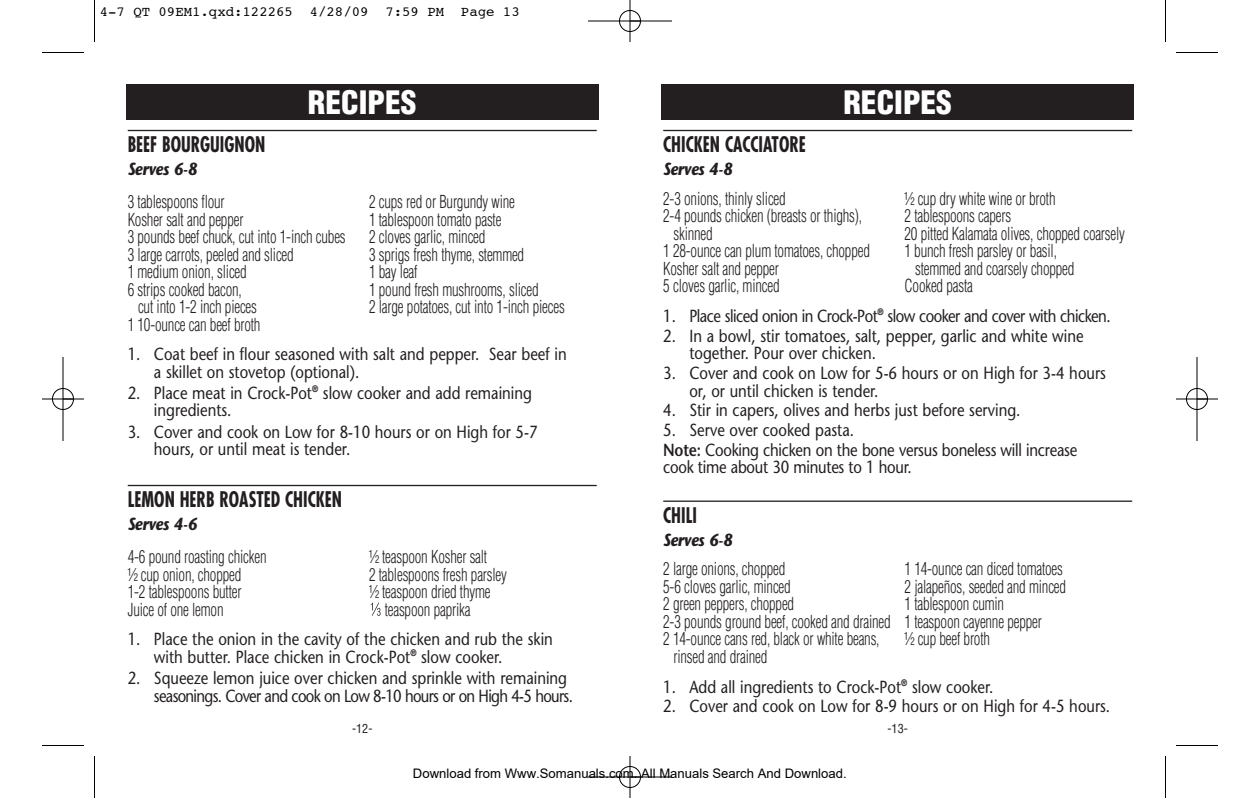
<style>
.page{position:relative;width:1260px;height:798px;background:#fff}
.page>*{position:absolute;margin:0;border:0;box-sizing:border-box;transform-origin:0 0}
.t1{font:900 condensed 31.5px "Helvetica";color:#fff}
.t2{font:700 condensed 21px "Futura";color:#231f20;scale:.85 1}
.t3{font:300 condensed 17.5px/17.5px "Helvetica";letter-spacing:-.015em;color:#231f20;scale:.85 1}
.t4{font:17.5px/17.5px "Stone Sans";color:#231f20;scale:.85 1}
.t5{font:17.5px "Stone Sans";letter-spacing:-.035em;color:#231f20;scale:.85 1}
.t6{font:italic 700 17.5px "Stone Sans";letter-spacing:-.02em;color:#231f20;scale:.85 1}
.t7{font:14px "Courier";color:#000}
.t8{font:13.12px "Arial";color:#000}
.t9{font:condensed 12.25px "Helvetica";color:#231f20}
.s1{font-weight:600}
</style>
<div class="page">
<div style="left:126px;top:84px;width:472px;height:35px;background:#231f20"></div>
<hr style="left:128px;top:130px;width:469px;height:1px;background:#231f20">
<hr style="left:128px;top:485px;width:469px;height:1px;background:#231f20">
<svg style="left:371px;top:603px;width:10px;height:13px"></svg>
<div style="left:662px;top:84px;width:472px;height:35px;background:#231f20"></div>
<hr style="left:663px;top:130px;width:469px;height:1px;background:#231f20">
<hr style="left:663px;top:501px;width:469px;height:1px;background:#231f20">
<hr style="left:94px;top:0;width:1px;height:42px;background:#000">
<hr style="left:42px;top:52px;width:42px;height:1px;background:#000">
<hr style="left:1165px;top:0;width:1px;height:42px;background:#000">
<hr style="left:1176px;top:52px;width:42px;height:1px;background:#000">
<hr style="left:94px;top:756px;width:1px;height:42px;background:#000">
<hr style="left:42px;top:745px;width:42px;height:1px;background:#000">
<hr style="left:1165px;top:756px;width:1px;height:42px;background:#000">
<hr style="left:1176px;top:745px;width:42px;height:1px;background:#000">
<hr style="left:588px;top:21px;width:84px;height:1px;background:#000">
<hr style="left:588px;top:777px;width:84px;height:1px;background:#000">
<hr style="left:63px;top:357px;width:1px;height:84px;background:#000">
<hr style="left:1197px;top:357px;width:1px;height:84px;background:#000">
<hr style="left:630px;top:0;width:1px;height:42px;background:#000">
<hr style="left:630px;top:756px;width:1px;height:42px;background:#000">
<hr style="left:42px;top:399px;width:42px;height:1px;background:#000">
<hr style="left:1176px;top:399px;width:42px;height:1px;background:#000">
<div style="left:619px;top:10px;width:22px;height:22px;border:1px solid #000;border-radius:50%"></div>
<div style="left:619px;top:766px;width:22px;height:22px;border:1px solid #000;border-radius:50%"></div>
<div style="left:52px;top:388px;width:22px;height:22px;border:1px solid #000;border-radius:50%"></div>
<div style="left:1186px;top:388px;width:22px;height:22px;border:1px solid #000;border-radius:50%"></div>
<p class="t7" style="left:100px;top:5px;width:422px">4-7 QT 09EM1.qxd:122265 4/28/09 7:59 PM Page 13</p>
<h1 class="t1" style="left:308px;top:90px;width:110px">RECIPES</h1>
<h1 class="t1" style="left:843px;top:90px;width:110px">RECIPES</h1>
<p class="t2" style="left:128px;top:135px;width:163px">BEEF BOURGUIGNON</p>
<p class="t6" style="left:128px;top:162px;width:83px">Serves 6-8</p>
<p class="t3" style="left:128px;top:195px;width:116px">3 tablespoons flour</p>
<p class="t3" style="left:369px;top:195px;width:173px">2 cups red or Burgundy wine</p>
<p class="t3" style="left:128px;top:212px;width:138px">Kosher salt and pepper</p>
<p class="t3" style="left:369px;top:212px;width:157px">1 tablespoon tomato paste</p>
<p class="t3" style="left:128px;top:230px;width:258px">3 pounds beef chuck, cut into 1-inch cubes</p>
<p class="t3" style="left:369px;top:230px;width:138px">2 cloves garlic, minced</p>
<p class="t3" style="left:128px;top:247px;width:197px">3 large carrots, peeled and sliced</p>
<p class="t3" style="left:369px;top:247px;width:184px">3 sprigs fresh thyme, stemmed</p>
<p class="t3" style="left:128px;top:265px;width:142px">1 medium onion, sliced</p>
<p class="t3" style="left:369px;top:265px;width:58px">1 bay leaf</p>
<p class="t3" style="left:128px;top:282px;width:136px">6 strips cooked bacon,</p>
<p class="t3" style="left:369px;top:282px;width:201px">1 pound fresh mushrooms, sliced</p>
<p class="t3" style="left:138px;top:300px;width:141px">cut into 1-2 inch pieces</p>
<p class="t3" style="left:369px;top:300px;width:232px">2 large potatoes, cut into 1-inch pieces</p>
<p class="t3" style="left:128px;top:317px;width:158px">1 10-ounce can beef broth</p>
<p class="t4" style="left:154px;top:347px;width:487px;text-indent:-26px">1. Coat beef in flour seasoned with salt and pepper. Sear beef in a skillet on stovetop (optional).</p>
<p class="t4" style="left:154px;top:386px;width:446px;text-indent:-26px">2. Place meat in Crock-Pot<sup>®</sup> slow cooker and add remaining ingredients.</p>
<p class="t4" style="left:154px;top:425px;width:453px;text-indent:-26px">3. Cover and cook on Low for 8-10 hours or on High for 5-7 hours, or until meat is tender.</p>
<p class="t2" style="left:128px;top:490px;width:254px">LEMON HERB ROASTED CHICKEN</p>
<p class="t6" style="left:128px;top:517px;width:83px">Serves 4-6</p>
<p class="t3" style="left:128px;top:550px;width:165px">4-6 pound roasting chicken</p>
<p class="t3" style="left:369px;top:550px;width:141px">½ teaspoon Kosher salt</p>
<p class="t3" style="left:128px;top:567px;width:135px">½ cup onion, chopped</p>
<p class="t3" style="left:369px;top:567px;width:164px">2 tablespoons fresh parsley</p>
<p class="t3" style="left:128px;top:585px;width:135px">1-2 tablespoons butter</p>
<p class="t3" style="left:369px;top:585px;width:144px">½ teaspoon dried thyme</p>
<p class="t3" style="left:128px;top:602px;width:114px">Juice of one lemon</p>
<p class="t3" style="left:385px;top:602px;width:102px">teaspoon paprika</p>
<p class="t4" style="left:154px;top:632px;width:471px;text-indent:-26px">1. Place the onion in the cavity of the chicken and rub the skin with butter. Place chicken in Crock-Pot<sup>®</sup> slow cooker.</p>
<p class="t4" style="left:154px;top:671px;width:494px;text-indent:-26px">2. Squeeze lemon juice over chicken and sprinkle with remaining seasonings. Cover and cook on Low 8-10 hours or on High 4-5 hours.</p>
<p class="t2" style="left:663px;top:135px;width:169px">CHICKEN CACCIATORE</p>
<p class="t6" style="left:663px;top:162px;width:83px">Serves 4-8</p>
<p class="t3" style="left:663px;top:191px;width:146px">2-3 onions, thinly sliced</p>
<p class="t3" style="left:905px;top:191px;width:179px">½ cup dry white wine or broth</p>
<p class="t3" style="left:663px;top:209px;width:235px">2-4 pounds chicken (breasts or thighs),</p>
<p class="t3" style="left:904px;top:209px;width:127px">2 tablespoons capers</p>
<p class="t3" style="left:674px;top:226px;width:48px">skinned</p>
<p class="t3" style="left:905px;top:226px;width:261px">20 pitted Kalamata olives, chopped coarsely</p>
<p class="t3" style="left:663px;top:244px;width:245px">1 28-ounce can plum tomatoes, chopped</p>
<p class="t3" style="left:904px;top:244px;width:181px">1 bunch fresh parsley or basil,</p>
<p class="t3" style="left:663px;top:261px;width:138px">Kosher salt and pepper</p>
<p class="t3" style="left:915px;top:261px;width:189px">stemmed and coarsely chopped</p>
<p class="t3" style="left:663px;top:279px;width:138px">5 cloves garlic, minced</p>
<p class="t3" style="left:905px;top:279px;width:82px">Cooked pasta</p>
<p class="t5" style="left:663px;top:309px;width:528px">1. Place sliced onion in Crock-Pot<sup>®</sup> slow cooker and cover with chicken.</p>
<p class="t4" style="left:689px;top:329px;width:465px;text-indent:-26px">2. In a bowl, stir tomatoes, salt, pepper, garlic and white wine together. Pour over chicken.</p>
<p class="t4" style="left:689px;top:366px;width:492px;text-indent:-26px">3. Cover and cook on Low for 5-6 hours or on High for 3-4 hours or, or until chicken is tender.</p>
<p class="t4" style="left:663px;top:403px;width:422px">4. Stir in capers, olives and herbs just before serving.</p>
<p class="t4" style="left:663px;top:422px;width:489px;line-height:19.8px">5. Serve over cooked pasta.<br><span class="s1">Note:</span> Cooking chicken on the bone versus boneless will increase</p>
<p class="t4" style="left:663px;top:460px;width:294px">cook time about 30 minutes to 1 hour.</p>
<p class="t2" style="left:663px;top:506px;width:41px">CHILI</p>
<p class="t6" style="left:663px;top:533px;width:83px">Serves 6-8</p>
<p class="t3" style="left:663px;top:562px;width:145px">2 large onions, chopped</p>
<p class="t3" style="left:905px;top:562px;width:188px">1 14-ounce can diced tomatoes</p>
<p class="t3" style="left:663px;top:579px;width:152px">5-6 cloves garlic, minced</p>
<p class="t3" style="left:905px;top:579px;width:192px">2 jalapeños, seeded and minced</p>
<p class="t3" style="left:663px;top:597px;width:156px">2 green peppers, chopped</p>
<p class="t3" style="left:663px;top:597px;width:447px;text-indent:241px">1 tablespoon cumin<br>2-3 pounds ground beef, cooked and drained 1 teaspoon cayenne pepper<br>2 14-ounce cans red, black or white beans,</p>
<p class="t3" style="left:905px;top:632px;width:102px">½ cup beef broth</p>
<p class="t3" style="left:674px;top:649px;width:112px">rinsed and drained</p>
<p class="t4" style="left:663px;top:680px;width:390px">1. Add all ingredients to Crock-Pot<sup>®</sup> slow cooker.</p>
<p class="t4" style="left:663px;top:699px;width:527px">2. Cover and cook on Low for 8-9 hours or on High for 4-5 hours.</p>
<p class="t9" style="left:352px;top:724px;width:22px">-12-</p>
<p class="t9" style="left:888px;top:724px;width:22px">-13-</p>
<p class="t8" style="left:413px;top:766px;width:435px">Download from Www.Somanuals.com. All Manuals Search And Download.</p>
</div>
